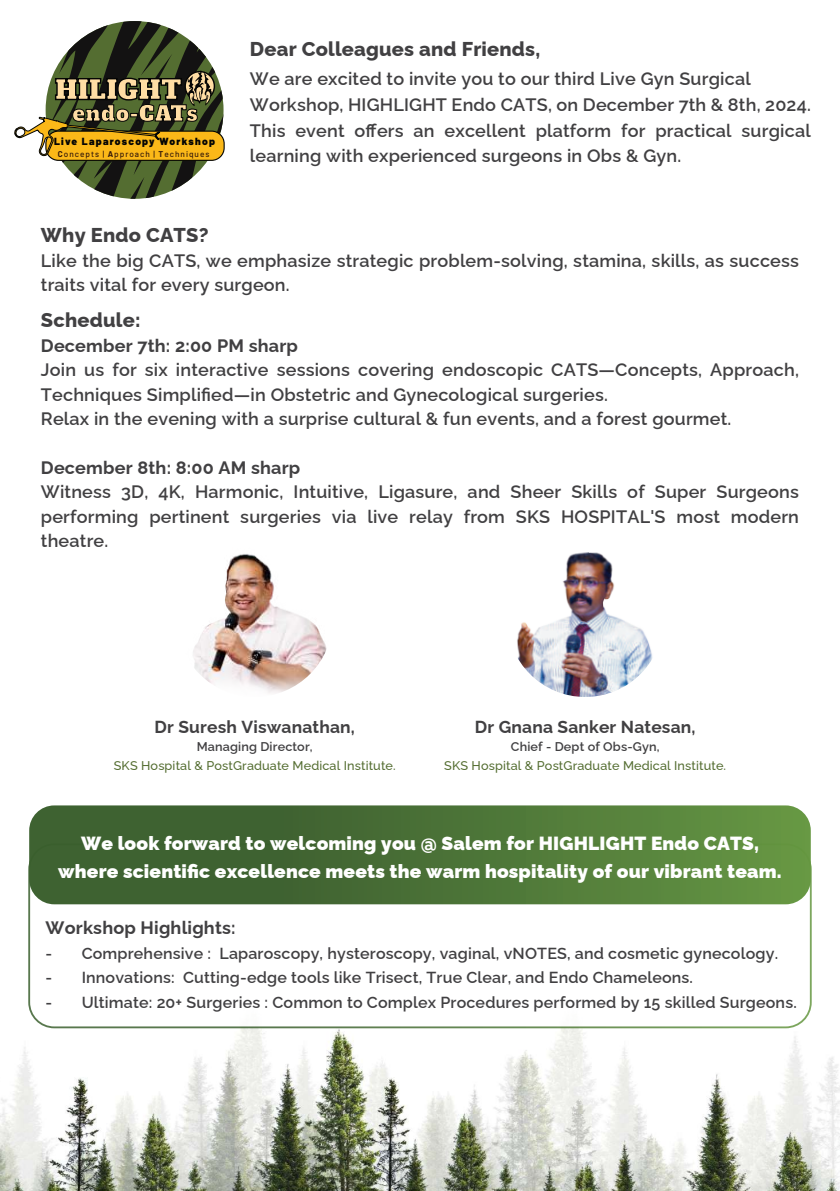
<style>
.page{position:relative;width:840px;height:1191px;background:#fff}
.page>*{position:absolute;margin:0;border:0;box-sizing:border-box;transform-origin:0 0}
.t1{font:800 20px "Raleway";letter-spacing:.01em;color:#414042}
.t2{font:900 19px/28.8px "Raleway";letter-spacing:.01em;color:#fff;text-align:center}
.t3{font:600 18px/24.4px "Raleway";letter-spacing:.01em;color:#414042}
.t4{font:700 18px "Raleway";letter-spacing:.01em;color:#414042}
.t5{font:700 17.4px "Raleway";letter-spacing:.01em;color:#414042}
.t6{font:600 16px "Raleway";letter-spacing:.01em;color:#414042}
.t7{font:500 12.6px "Raleway";letter-spacing:.01em;color:#546d31}
.t8{font:600 12.6px "Raleway";letter-spacing:.01em;color:#414042}
.t9{font:900 10.2px "Barlow";letter-spacing:.12em;color:#050504}
.t10{font:500 8.2px "Barlow";letter-spacing:.12em;color:#361b0b}
.s1{font-weight:700}
</style>
<div class="page">
<img style="left:0;top:1004px;width:839px;height:186px">
<img style="left:517px;top:552px;width:136px;height:145px">
<div style="left:29px;top:844px;width:781px;height:183px;background:#fff;border-radius:25px"></div>
<div style="left:28px;top:843px;width:783px;height:185px;border:2px solid #fff;border-radius:25px"></div>
<svg style="left:14px;top:21px;width:209px;height:178px"></svg>
<div style="left:29px;top:805px;width:781px;height:99px;background:linear-gradient(to right,#35562d,#629242);border-radius:25px"></div>
<img style="left:177px;top:541px;width:155px;height:156px;border-radius:78px">
<p class="t9" style="left:54px;top:134px;width:162px">Live Laparoscopy Workshop</p>
<p class="t10" style="left:58px;top:148px;width:153px"><span class="s1">C</span>oncepts | <span class="s1">A</span>pproach | <span class="s1">T</span>echniques</p>
<p class="t1" style="left:250px;top:33px;width:292px">Dear Colleagues and Friends,</p>
<p class="t3" style="left:250px;top:64px;width:562px;line-height:25.6px">We are excited to invite you to our third Live Gyn Surgical Workshop, HIGHLIGHT Endo CATS, on December 7th &amp; 8th, 2024.<br>This event offers an excellent platform for practical surgical learning with experienced surgeons in Obs &amp; Gyn.</p>
<p class="t1" style="left:41px;top:219px;width:169px">Why Endo CATS?</p>
<p class="t3" style="left:41px;top:246px;width:759px">Like the big CATS, we emphasize strategic problem-solving, stamina, skills, as success traits vital for every surgeon.</p>
<p class="t1" style="left:41px;top:304px;width:101px">Schedule:</p>
<p class="t4" style="left:41px;top:331px;width:258px">December 7th: 2:00 PM sharp</p>
<p class="t3" style="left:41px;top:356px;width:759px">Join us for six interactive sessions covering endoscopic CATS—Concepts, Approach,<br>Techniques Simplified—in Obstetric and Gynecological surgeries.<br>Relax in the evening with a surprise cultural &amp; fun events, and a forest gourmet.</p>
<p class="t4" style="left:41px;top:453px;width:261px">December 8th: 8:00 AM sharp</p>
<p class="t3" style="left:41px;top:478px;width:759px;text-align:justify">Witness 3D, 4K, Harmonic, Intuitive, Ligasure, and Sheer Skills of Super Surgeons performing pertinent surgeries via live relay from SKS HOSPITAL'S most modern theatre.</p>
<p class="t5" style="left:154px;top:712px;width:202px">Dr Suresh Viswanathan,</p>
<p class="t8" style="left:197px;top:736px;width:117px">Managing Director,</p>
<p class="t7" style="left:114px;top:755px;width:283px">SKS Hospital &amp; PostGraduate Medical Institute.</p>
<p class="t5" style="left:474px;top:712px;width:222px">Dr Gnana Sanker Natesan,</p>
<p class="t8" style="left:510px;top:736px;width:150px">Chief - Dept of Obs-Gyn,</p>
<p class="t7" style="left:444px;top:755px;width:283px">SKS Hospital &amp; PostGraduate Medical Institute.</p>
<p class="t2" style="left:58px;top:826px;width:724px">We look forward to welcoming you @ Salem for HIGHLIGHT Endo CATS, where scientific excellence meets the warm hospitality of our vibrant team.</p>
<p class="t4" style="left:46px;top:913px;width:191px">Workshop Highlights:</p>
<p class="t6" style="left:46px;top:940px;width:733px">- Comprehensive : Laparoscopy, hysteroscopy, vaginal, vNOTES, and cosmetic gynecology.</p>
<p class="t6" style="left:46px;top:965px;width:648px">- Innovations: Cutting-edge tools like Trisect, True Clear, and Endo Chameleons.</p>
<p class="t6" style="left:46px;top:989px;width:752px">- Ultimate: 20+ Surgeries : Common to Complex Procedures performed by 15 skilled Surgeons.</p>
</div>
